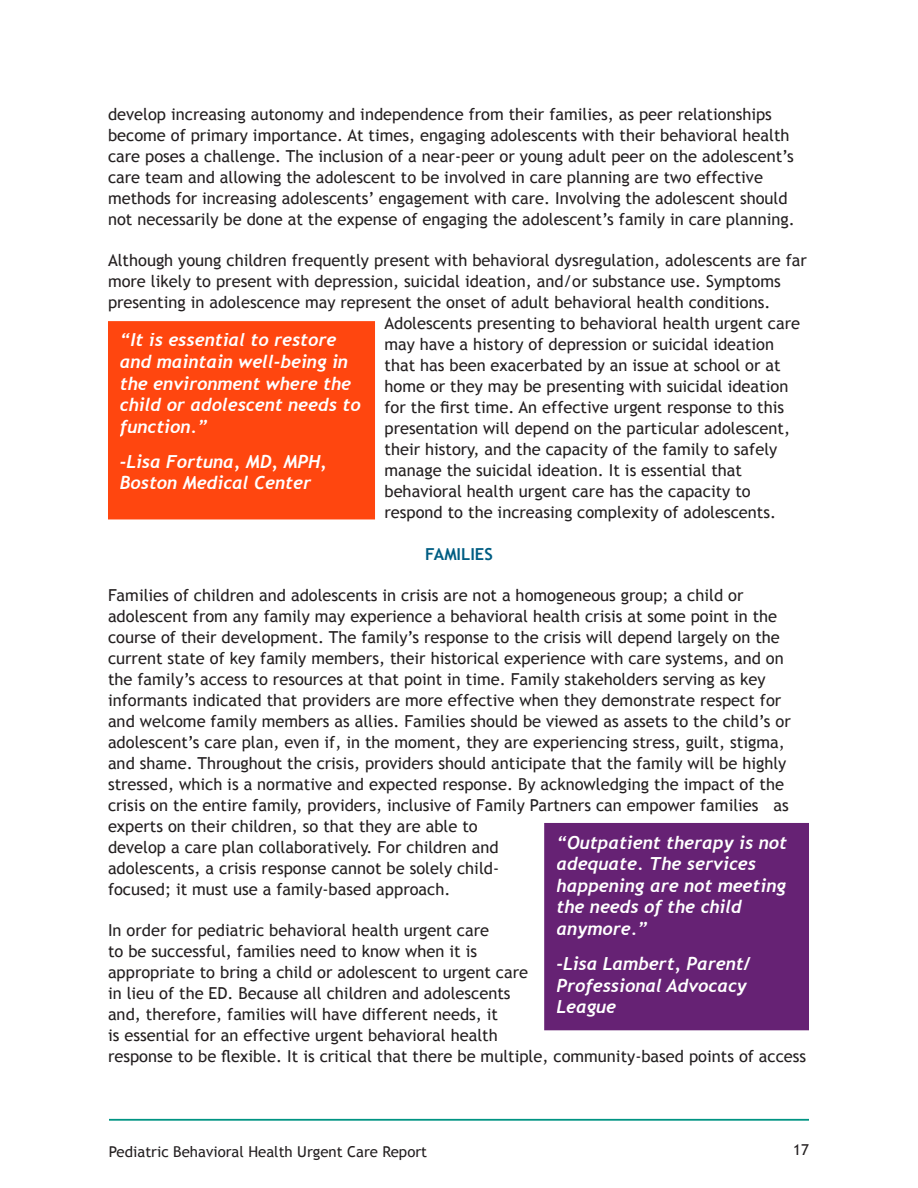
<style>
.page{position:relative;width:918px;height:1188px;background:#fff}
.page>*{position:absolute;margin:0;border:0;box-sizing:border-box;transform-origin:0 0}
.CMHC_Paragraph{font:italic 700 18px/21.6px "Trebuchet";color:#fff}
.CMHC_Paragraph-2{font:16.5px/21px "Trebuchet MS";color:#231f20}
.CMHC_Paragraph-3{font:700 16.5px "Trebuchet MS";color:#005d83}
.t1{font:15px "Trebuchet MS";color:#231f20}
</style>
<div class="page">
<hr style="left:109px;top:1119px;width:700px;height:2px;background:#009483">
<div style="left:108px;top:321px;width:267px;height:199px;background:#ff460f"></div>
<div style="left:544px;top:823px;width:265px;height:208px;background:#662274"></div>
<p class="CMHC_Paragraph-2" style="left:108px;top:104px;width:688px">develop increasing autonomy and independence from their families, as peer relationships become of primary importance. At times, engaging adolescents with their behavioral health care poses a challenge. The inclusion of a near-peer or young adult peer on the adolescent’s care team and allowing the adolescent to be involved in care planning are two effective methods for increasing adolescents’ engagement with care. Involving the adolescent should not necessarily be done at the expense of engaging the adolescent’s family in care planning.</p>
<p class="CMHC_Paragraph-2" style="left:108px;top:250px;width:700px">Although young children frequently present with behavioral dysregulation, adolescents are far</p>
<p class="CMHC_Paragraph-2" style="left:108px;top:271px;width:674px">more likely to present with depression, suicidal ideation, and/or substance use. Symptoms</p>
<p class="CMHC_Paragraph-2" style="left:108px;top:292px;width:664px">presenting in adolescence may represent the onset of adult behavioral health conditions.</p>
<p class="CMHC_Paragraph-2" style="left:384px;top:313px;width:417px">Adolescents presenting to behavioral health urgent care</p>
<p class="CMHC_Paragraph-2" style="left:384px;top:334px;width:391px">may have a history of depression or suicidal ideation</p>
<p class="CMHC_Paragraph-2" style="left:384px;top:355px;width:398px">that has been exacerbated by an issue at school or at</p>
<p class="CMHC_Paragraph-2" style="left:384px;top:376px;width:405px">home or they may be presenting with suicidal ideation</p>
<p class="CMHC_Paragraph-2" style="left:384px;top:397px;width:401px">for the first time. An effective urgent response to this</p>
<p class="CMHC_Paragraph-2" style="left:384px;top:418px;width:407px">presentation will depend on the particular adolescent,</p>
<p class="CMHC_Paragraph-2" style="left:384px;top:439px;width:394px">their history, and the capacity of the family to safely</p>
<p class="CMHC_Paragraph-2" style="left:384px;top:460px;width:359px">manage the suicidal ideation. It is essential that</p>
<p class="CMHC_Paragraph-2" style="left:384px;top:481px;width:368px">behavioral health urgent care has the capacity to</p>
<p class="CMHC_Paragraph-2" style="left:384px;top:502px;width:393px">respond to the increasing complexity of adolescents.</p>
<p class="CMHC_Paragraph-3" style="left:425px;top:543px;width:69px">FAMILIES</p>
<p class="CMHC_Paragraph-2" style="left:108px;top:585px;width:684px">Families of children and adolescents in crisis are not a homogeneous group; a child or adolescent from any family may experience a behavioral health crisis at some point in the course of their development. The family’s response to the crisis will depend largely on the current state of key family members, their historical experience with care systems, and on the family’s access to resources at that point in time. Family stakeholders serving as key informants indicated that providers are more effective when they demonstrate respect for and welcome family members as allies. Families should be viewed as assets to the child’s or adolescent’s care plan, even if, in the moment, they are experiencing stress, guilt, stigma, and shame. Throughout the crisis, providers should anticipate that the family will be highly stressed, which is a normative and expected response. By acknowledging the impact of the crisis on the entire family, providers, inclusive of Family Partners can empower families as experts on their children, so that they are able to<br>develop a care plan collaboratively. For children and<br>adolescents, a crisis response cannot be solely child-<br>focused; it must use a family-based approach.</p>
<p class="CMHC_Paragraph-2" style="left:108px;top:920px;width:700px">In order for pediatric behavioral health urgent care<br>to be successful, families need to know when it is<br>appropriate to bring a child or adolescent to urgent care<br>in lieu of the ED. Because all children and adolescents<br>and, therefore, families will have different needs, it<br>is essential for an effective urgent behavioral health<br>response to be flexible. It is critical that there be multiple, community-based points of access</p>
<p class="CMHC_Paragraph" style="left:120px;top:329px;width:242px">“It is essential to restore and maintain well-being in the environment where the child or adolescent needs to function.”</p>
<p class="CMHC_Paragraph" style="left:120px;top:451px;width:208px">-Lisa Fortuna, MD, MPH,<br>Boston Medical Center</p>
<p class="CMHC_Paragraph" style="left:557px;top:832px;width:232px">“Outpatient therapy is not adequate. The services happening are not meeting the needs of the child anymore.”</p>
<p class="CMHC_Paragraph" style="left:557px;top:953px;width:196px">-Lisa Lambert, Parent/<br>Professional Advocacy<br>League</p>
<p class="t1" style="left:109px;top:1143px;width:320px">Pediatric Behavioral Health Urgent Care Report</p>
<p class="t1" style="left:793px;top:1141px;width:17px">17</p>
</div>
